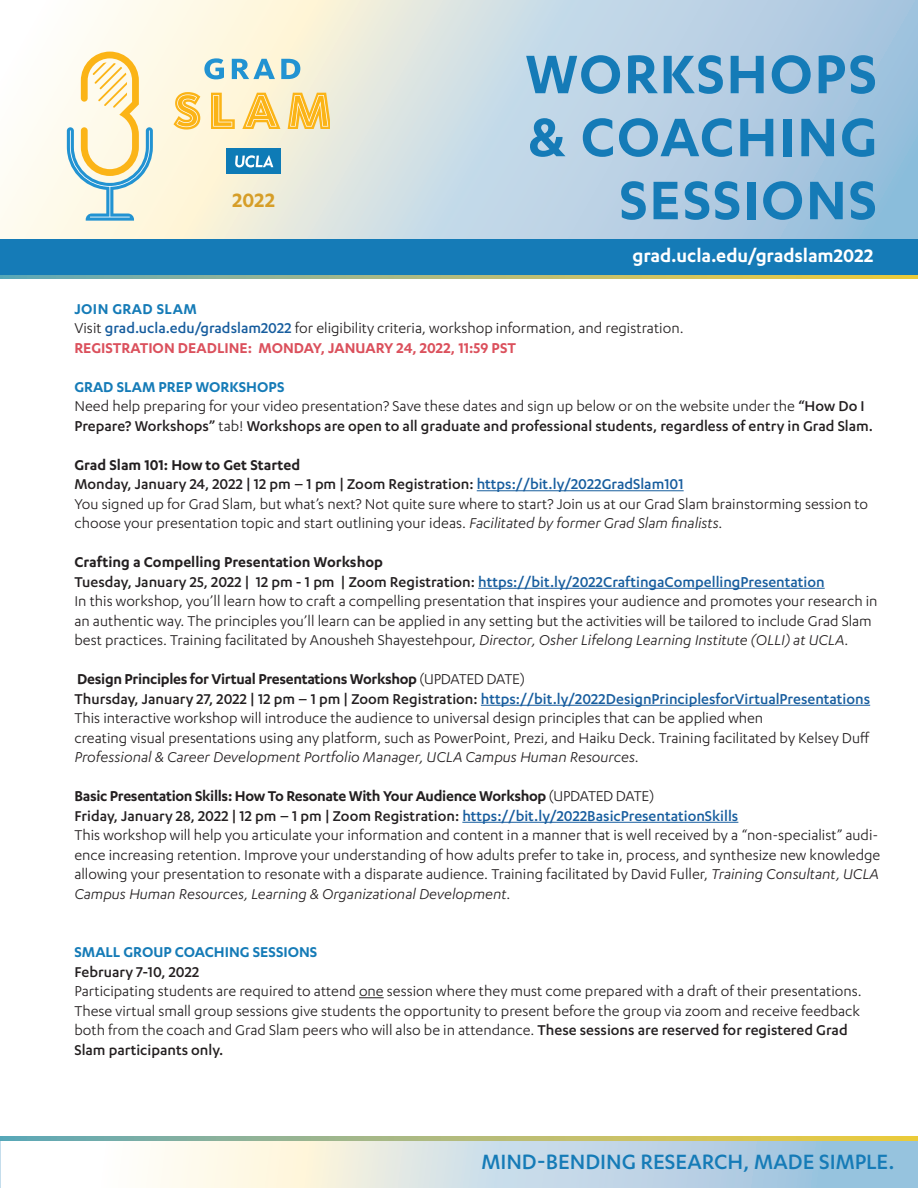
<style>
.page{position:relative;width:918px;height:1188px;background:#fff}
.page>*{position:absolute;margin:0;border:0;box-sizing:border-box;transform-origin:0 0}
.Main_text{font:600 63px "Karbon";letter-spacing:.025em;color:#157bb7}
.t1{font:500 24px "Karbon";color:#157bb7}
.t2{font:600 22.5px "Karbon";color:#d69e28}
.t3{font:600 21px "Karbon";letter-spacing:-.005em;color:#fff}
.t4{font:16.5px/19.5px "Karbon";color:#231f20}
.t5{font:500 16.5px/19.5px "Karbon";color:#231f20}
.t6{font:500 16.5px "Karbon";color:#175d9e}
.t7{font:600 16.5px "Karbon";letter-spacing:-.02em;color:#231f20}
.t8{font:italic 16.5px "Karbon";color:#231f20}
.t9{font:600 16.5px "Karbon";color:#231f20}
.t10{font:600 16.5px "Karbon";color:#157bb7}
.t11{font:600 16.5px "Karbon";letter-spacing:.025em;color:#157bb7}
.s1{font-weight:500;color:#175d9e}
.s2{font-weight:600;color:#db505c}
.s3{font-weight:400}
.s4{color:#175d9e}
.s5{font-style:italic}
.s6{color:#231f20}
.s7{font-weight:500}
</style>
<div class="page">
<hr style="left:0;top:1140px;width:1px;height:48px;background:#c4ddec">
<svg style="left:0;top:0;width:918px;height:239px;background:#cedde3"></svg>
<hr style="left:477px;top:490px;width:207px;height:1px;background:#175d9e">
<hr style="left:478px;top:588px;width:347px;height:1px;background:#175d9e">
<hr style="left:481px;top:705px;width:389px;height:1px;background:#175d9e">
<hr style="left:462px;top:822px;width:276px;height:1px;background:#175d9e">
<svg style="left:359px;top:997px;width:25px;height:1px"></svg>
<svg style="left:152px;top:1141px;width:766px;height:47px;background:#cddde4"></svg>
<svg style="left:1px;top:1136px;width:917px;height:5px;background:#adba7b"></svg>
<svg style="left:0;top:274px;width:918px;height:5px;background:#8fad87"></svg>
<div style="left:0;top:239px;width:918px;height:35px;background:#157bb7"></div>
<svg style="left:174px;top:92px;width:26px;height:38px"></svg>
<svg style="left:211px;top:93px;width:24px;height:36px"></svg>
<svg style="left:242px;top:93px;width:38px;height:36px"></svg>
<svg style="left:288px;top:93px;width:42px;height:36px;background:#f9ca60"></svg>
<svg style="left:204px;top:58px;width:20px;height:21px"></svg>
<svg style="left:232px;top:59px;width:43px;height:20px"></svg>
<svg style="left:281px;top:59px;width:19px;height:20px"></svg>
<svg style="left:67px;top:52px;width:86px;height:169px;background:#e7e5c7"></svg>
<div style="left:226px;top:149px;width:55px;height:25px;background:#0e7bb6"></div>
<svg style="left:235px;top:155px;width:38px;height:12px"></svg>
<p class="t2" style="left:233px;top:187px;width:44px">2022</p>
<p class="Main_text" style="left:525px;top:39px;width:353px">WORKSHOPS</p>
<p class="Main_text" style="left:528px;top:102px;width:350px">&amp; COACHING</p>
<p class="Main_text" style="left:619px;top:165px;width:259px">SESSIONS</p>
<p class="t3" style="left:633px;top:244px;width:242px">grad.ucla.edu/gradslam2022</p>
<p class="t11" style="left:74px;top:299px;width:124px">JOIN GRAD SLAM</p>
<p class="t4" style="left:74px;top:318px;width:611px">Visit <span class="s1">grad.ucla.edu/gradslam2022</span> for eligibility criteria, workshop information, and registration.<br><span class="s2">REGISTRATION DEADLINE: MONDAY, JANUARY 24, 2022, 11:59 PST</span></p>
<p class="t10" style="left:74px;top:377px;width:212px">GRAD SLAM PREP WORKSHOPS</p>
<p class="t5" style="left:74px;top:396px;width:800px"><span class="s3">Need help preparing for your video presentation? Save these dates and sign up below or on the website under the</span> “How Do I<br>Prepare? Workshops” <span class="s3">tab!</span> Workshops are open to all graduate and professional students, regardless of entry in Grad Slam.</p>
<p class="t9" style="left:74px;top:455px;width:227px">Grad Slam 101: How to Get Started</p>
<p class="t5" style="left:74px;top:474px;width:611px">Monday, January 24, 2022 | 12 pm – 1 pm | Zoom Registration: <span class="s4">https://bit.ly/2022GradSlam101</span></p>
<p class="t4" style="left:74px;top:493px;width:795px">You signed up for Grad Slam, but what’s next? Not quite sure where to start? Join us at our Grad Slam brainstorming session to choose your presentation topic and start outlining your ideas. <span class="s5">Facilitated by former Grad Slam finalists.</span></p>
<p class="t9" style="left:74px;top:553px;width:310px">Crafting a Compelling Presentation Workshop</p>
<p class="t6" style="left:74px;top:572px;width:752px"><span class="s6">Tuesday, January 25, 2022 | 12 pm - 1 pm | Zoom Registration:</span> https://bit.ly/2022CraftingaCompellingPresentation</p>
<p class="t4" style="left:74px;top:591px;width:805px">In this workshop, you’ll learn how to craft a compelling presentation that inspires your audience and promotes your research in an authentic way. The principles you’ll learn can be applied in any setting but the activities will be tailored to include Grad Slam best practices. Training facilitated by Anousheh Shayestehpour, <span class="s5">Director, Osher Lifelong Learning Institute (OLLI) at UCLA.</span></p>
<p class="t7" style="left:77px;top:670px;width:449px">Design Principles for Virtual Presentations Workshop <span class="s3">(UPDATED DATE)</span></p>
<p class="t6" style="left:74px;top:689px;width:797px"><span class="s6">Thursday, January 27, 2022 | 12 pm – 1 pm | Zoom Registration:</span> https://bit.ly/2022DesignPrinciplesforVirtualPresentations</p>
<p class="t4" style="left:74px;top:708px;width:690px">This interactive workshop will introduce the audience to universal design principles that can be applied when</p>
<p class="t4" style="left:74px;top:727px;width:797px">creating visual presentations using any platform, such as PowerPoint, Prezi, and Haiku Deck. Training facilitated by Kelsey Duff</p>
<p class="t8" style="left:74px;top:748px;width:566px">Professional &amp; Career Development Portfolio Manager, UCLA Campus Human Resources.</p>
<p class="t7" style="left:74px;top:787px;width:581px">Basic Presentation Skills: How To Resonate With Your Audience Workshop <span class="s3">(UPDATED DATE)</span></p>
<p class="t5" style="left:74px;top:805px;width:665px">Friday, January 28, 2022 | 12 pm – 1 pm | Zoom Registration: <span class="s4">https://bit.ly/2022BasicPresentationSkills</span></p>
<p class="t4" style="left:74px;top:825px;width:807px;text-align:justify">This workshop will help you articulate your information and content in a manner that is well received by a “non-specialist” audi&shy;ence increasing retention. Improve your understanding of how adults prefer to take in, process, and synthesize new knowledge allowing your presentation to resonate with a disparate audience. Training facilitated by David Fuller, <span class="s5">Training Consultant, UCLA Campus Human Resources, Learning &amp; Organizational Development.</span></p>
<p class="t10" style="left:74px;top:943px;width:244px">SMALL GROUP COACHING SESSIONS</p>
<p class="t5" style="left:74px;top:961px;width:126px">February 7-10, 2022</p>
<p class="t4" style="left:74px;top:981px;width:789px">Participating students are required to attend one session where they must come prepared with a draft of their presentations.<br>These virtual small group sessions give students the opportunity to present before the group via zoom and receive feedback both from the coach and Grad Slam peers who will also be in attendance. <span class="s7">These sessions are reserved for registered Grad Slam participants only.</span></p>
<p class="t1" style="left:481px;top:1149px;width:415px">MIND-BENDING RESEARCH, MADE SIMPLE.</p>
</div>
